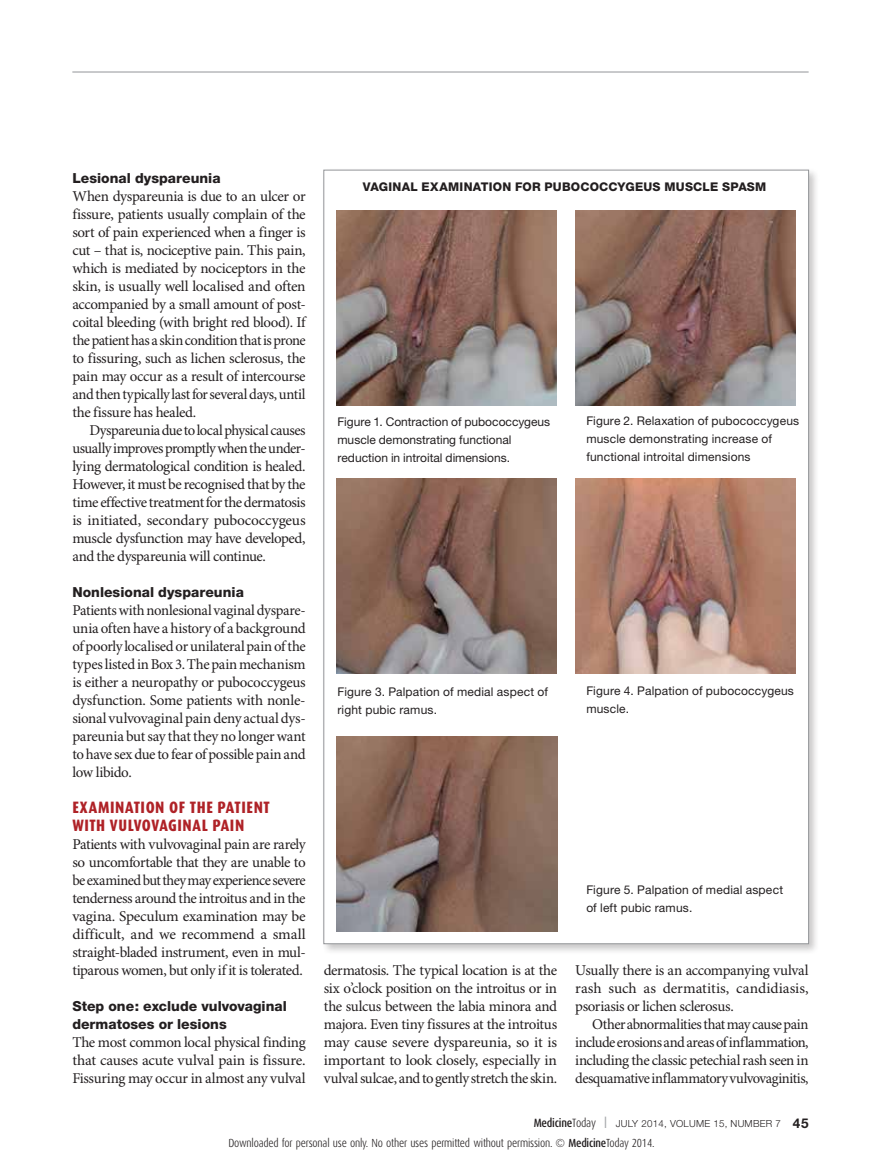
<style>
.page{position:relative;width:881px;height:1161px;background:#fff}
.page>*{position:absolute;margin:0;border:0;box-sizing:border-box;transform-origin:0 0}
.t1{font:800 16.5px/18px "Dax Condensed";letter-spacing:.035em;color:#af2227}
.t2{font:15px/18px "Minion Pro";letter-spacing:-.025em;color:#231f20;text-align:justify}
.t3{font:800 13.8px/18px "Helvetica Neue";color:#231f20}
.t4{font:12px/18px "Helvetica Neue";letter-spacing:.01em;color:#231f20}
.t5{font:800 12px "Helvetica Neue";letter-spacing:.02em;color:#231f20}
.t6{font:500 12px "Dax Condensed";letter-spacing:-.02em;color:#231f20}
.t7{font:300 11.7px "Dax Condensed";letter-spacing:-.02em;color:#231f20}
.t8{font:11.7px "Helvetica";color:#000}
.t9{font:300 9.75px "Helvetica Neue";letter-spacing:.025em;color:#231f20}
.s1{font-weight:300}
.s2{font-weight:700;font-size:13.5px}
.s3{font-weight:500}
</style>
<div class="page">
<hr style="left:72px;top:72px;width:736px;height:1px;background:#939598">
<div style="left:321px;top:168px;width:498px;height:787px;background:#231f20;opacity:.25"></div>
<div style="left:324px;top:170px;width:484px;height:774px;background:#fff"></div>
<img style="left:336px;top:210px;width:220px;height:195px">
<img style="left:336px;top:479px;width:220px;height:195px">
<img style="left:575px;top:479px;width:220px;height:195px">
<img style="left:575px;top:210px;width:220px;height:195px">
<img style="left:336px;top:736px;width:221px;height:195px">
<p class="t3" style="left:72px;top:169px;width:150px">Lesional dyspareunia</p>
<p class="t2" style="left:72px;top:187px;width:235px">When dyspareunia is due to an ulcer or fissure, patients usually complain of the sort of pain experienced when a finger is cut – that is, nociceptive pain. This pain, which is mediated by nociceptors in the skin, is usually well localised and often accompanied by a small amount of post&shy;coital bleeding (with bright red blood). If the patient has a skin condition that is prone to fissuring, such as lichen sclerosus, the pain may occur as a result of intercourse and then typically last for several days, until the fissure has healed.</p>
<p class="t2" style="left:72px;top:421px;width:235px;text-indent:17px">Dyspareunia due to local physical causes usually improves promptly when the under&shy;lying dermatological condition is healed.<br>However, it must be recognised that by the time effective treatment for the dermatosis is initiated, secondary pubococcygeus muscle dysfunction may have developed, and the dyspareunia will continue.</p>
<p class="t3" style="left:72px;top:583px;width:173px">Nonlesional dyspareunia</p>
<p class="t2" style="left:72px;top:601px;width:235px">Patients with nonlesional vaginal dyspare&shy;unia often have a history of a background of poorly localised or unilateral pain of the types listed in Box 3. The pain mechanism is either a neuropathy or pubococcygeus dysfunction. Some patients with nonle&shy;sional vulvovaginal pain deny actual dys&shy;pareunia but say that they no longer want to have sex due to fear of possible pain and low libido.</p>
<p class="t1" style="left:72px;top:798px;width:199px">EXAMINATION OF THE PATIENT<br>WITH VULVOVAGINAL PAIN</p>
<p class="t2" style="left:72px;top:835px;width:235px">Patients with vulvovaginal pain are rarely so uncomfortable that they are unable to be examined but they may experience severe tenderness around the introitus and in the vagina. Speculum examination may be difficult, and we recommend a small straight-bladed instrument, even in mul&shy;tiparous women, but only if it is tolerated.</p>
<p class="t3" style="left:72px;top:997px;width:216px">Step one: exclude vulvovaginal dermatoses or lesions</p>
<p class="t2" style="left:72px;top:1033px;width:235px">The most common local physical finding that causes acute vulval pain is fissure.<br>Fissuring may occur in almost any vulval</p>
<p class="t5" style="left:362px;top:180px;width:405px">VAGINAL EXAMINATION FOR PUBOCOCCYGEUS MUSCLE SPASM</p>
<p class="t4" style="left:586px;top:412px;width:214px">Figure 2. Relaxation of pubococcygeus muscle demonstrating increase of functional introital dimensions</p>
<p class="t4" style="left:337px;top:413px;width:214px">Figure 1. Contraction of pubococcygeus muscle demonstrating functional reduction in introital dimensions.</p>
<p class="t4" style="left:586px;top:682px;width:209px">Figure 4. Palpation of pubococcygeus muscle.</p>
<p class="t4" style="left:337px;top:683px;width:212px">Figure 3. Palpation of medial aspect of right pubic ramus.</p>
<p class="t4" style="left:586px;top:880px;width:198px">Figure 5. Palpation of medial aspect of left pubic ramus.</p>
<p class="t2" style="left:324px;top:961px;width:235px">dermatosis. The typical location is at the six o’clock position on the introitus or in the sulcus between the labia minora and majora. Even tiny fissures at the introitus may cause severe dyspareunia, so it is important to look closely, especially in vulval sulcae, and to gently stretch the skin.</p>
<p class="t2" style="left:575px;top:961px;width:235px">Usually there is an accompanying vulval rash such as dermatitis, candidiasis, psoriasis or lichen sclerosus.</p>
<p class="t2" style="left:575px;top:1015px;width:235px;text-indent:17px">Other abnormalities that may cause pain include erosions and areas of inflammation, including the classic petechial rash seen in desquamative inflammatory vulvovaginitis,</p>
<p class="t8" style="left:180px;top:1055px;width:253px">Copyright _Layout 1 17/01/12 1:43 PM Page 4</p>
<p class="t6" style="left:533px;top:1116px;width:64px">Medicine<span class="s1">Today</span></p>
<p class="t9" style="left:615px;top:1117px;width:194px">JULY 2014, VOLUME 15, NUMBER 7 <span class="s2">45</span></p>
<p class="t7" style="left:228px;top:1139px;width:427px">Downloaded for personal use only. No other uses permitted without permission. © <span class="s3">Medicine</span>Today 2014.</p>
</div>
